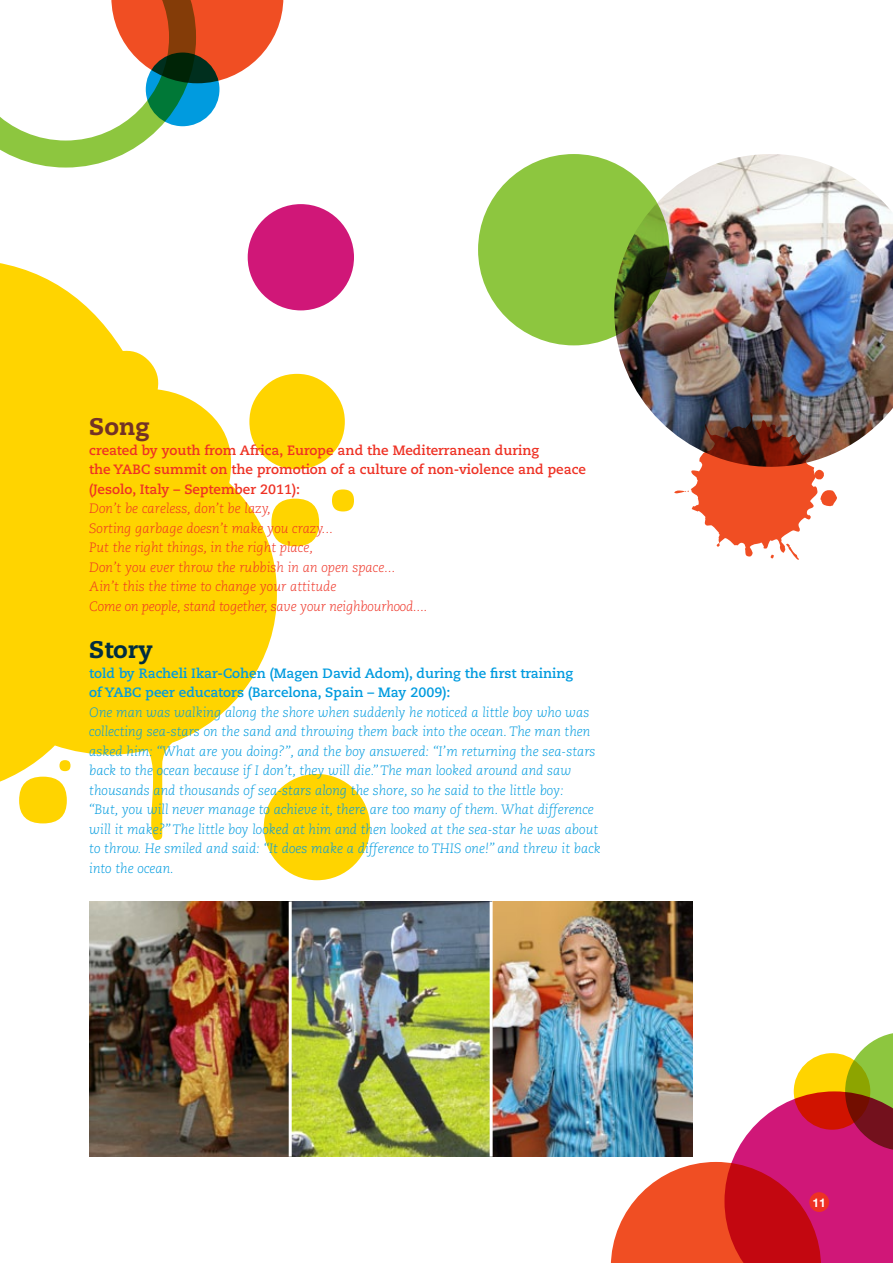
<style>
.page{position:relative;width:893px;height:1263px;background:#fff}
.page>*{position:absolute;margin:0;border:0;box-sizing:border-box;transform-origin:0 0}
.t1{font:800 24px "Caecilia LT Std";color:#002d41}
.t2{font:800 24px "Caecilia LT Std";color:#733226}
.t3{font:italic 300 13.5px/19.5px "Caecilia LT Std";color:#009bdf}
.t4{font:italic 300 13.5px/19.5px "Caecilia LT Std";color:#ee3124}
.t5{font:700 13.5px/19.5px "Caecilia LT Std";color:#ee3124}
.t6{font:700 13.5px/19.5px "Caecilia LT Std";color:#009bdf}
.t7{font:700 12px "Helvetica Neue";color:#fff}
</style>
<div class="page">
<svg style="left:611px;top:1032px;width:282px;height:231px"></svg>
<div style="left:809px;top:1192px;width:20px;height:20px;background:#ee3124;border-radius:50%"></div>
<svg style="left:0;top:0;width:283px;height:168px"></svg>
<svg style="left:146px;top:53px;width:73px;height:73px;background:#006c71"></svg>
<div style="left:248px;top:204px;width:106px;height:106px;background:#d01778;border-radius:50%"></div>
<div style="left:264px;top:774px;width:106px;height:106px;background:#ffd400;border-radius:50%"></div>
<img style="left:614px;top:154px;width:279px;height:298px">
<svg style="left:478px;top:154px;width:191px;height:191px;background:#81b439"></svg>
<svg style="left:674px;top:412px;width:163px;height:148px"></svg>
<svg style="left:0;top:259px;width:354px;height:622px;fill:#ffd400"></svg>
<img style="left:89px;top:901px;width:603px;height:256px">
<hr style="left:289px;top:901px;width:3px;height:256px;background:#fff">
<hr style="left:490px;top:901px;width:3px;height:256px;background:#fff">
<h1 class="t2" style="left:89px;top:412px;width:62px">Song</h1>
<p class="t5" style="left:89px;top:440px;width:498px">created by youth from Africa, Europe and the Mediterranean during<br>the YABC summit on the promotion of a culture of non-violence and peace (Jesolo, Italy – September 2011):</p>
<p class="t4" style="left:89px;top:499px;width:340px">Don’t be careless, don’t be lazy,<br>Sorting garbage doesn’t make you crazy...<br>Put the right things, in the right place,<br>Don’t you ever throw the rubbish in an open space...<br>Ain’t this the time to change your attitude<br>Come on people, stand together, save your neighbourhood....</p>
<h1 class="t1" style="left:89px;top:635px;width:65px">Story</h1>
<p class="t6" style="left:89px;top:663px;width:485px">told by Racheli Ikar-Cohen (Magen David Adom), during the first training of YABC peer educators (Barcelona, Spain – May 2009):</p>
<p class="t3" style="left:89px;top:703px;width:513px">One man was walking along the shore when suddenly he noticed a little boy who was collecting sea-stars on the sand and throwing them back into the ocean. The man then asked him: “What are you doing?”, and the boy answered: “I’m returning the sea-stars back to the ocean because if I don’t, they will die.” The man looked around and saw thousands and thousands of sea-stars along the shore, so he said to the little boy:<br>“But, you will never manage to achieve it, there are too many of them. What difference will it make?” The little boy looked at him and then looked at the sea-star he was about to throw. He smiled and said: “It does make a difference to THIS one!” and threw it back into the ocean.</p>
<p class="t7" style="left:812px;top:1195px;width:15px">11</p>
</div>
